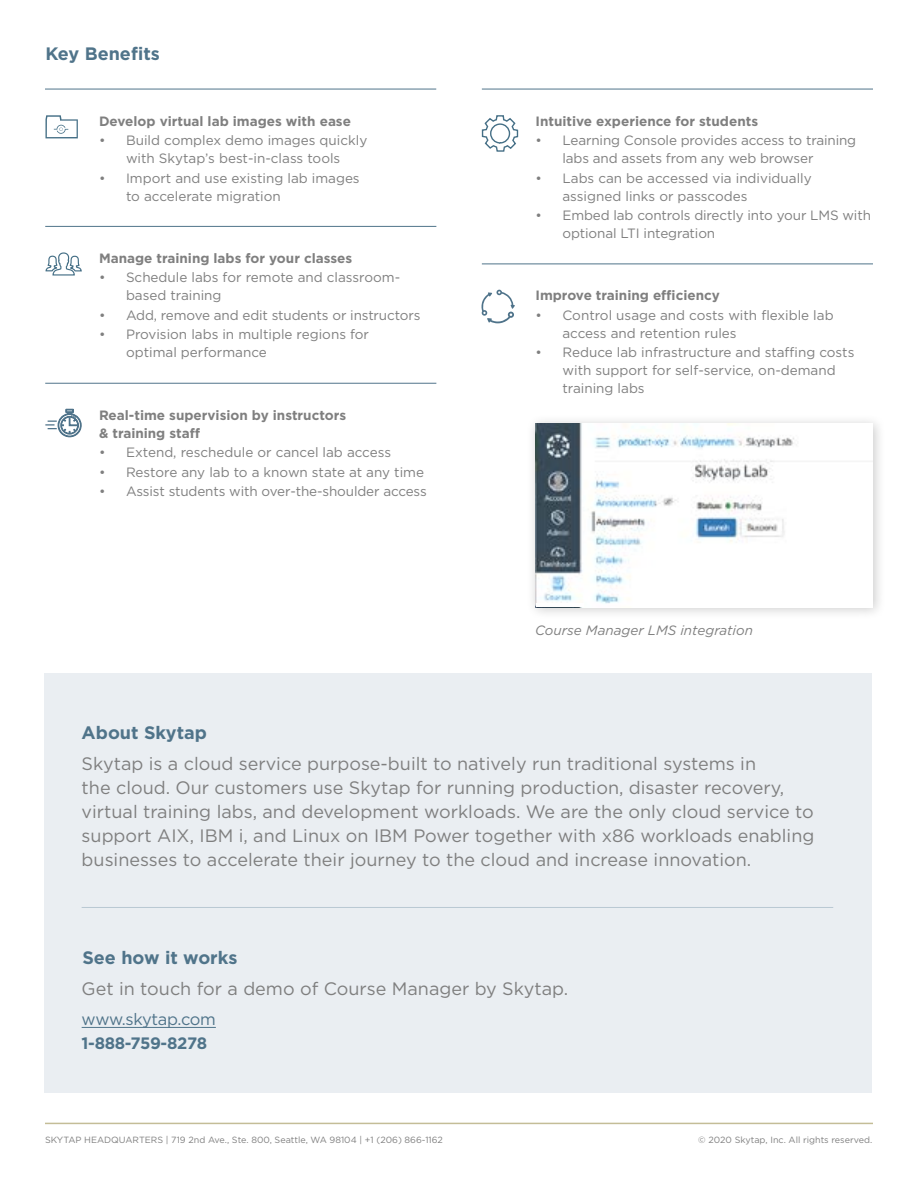
<style>
.page{position:relative;width:918px;height:1188px;background:#fff}
.page>*{position:absolute;margin:0;border:0;box-sizing:border-box;transform-origin:0 0}
.t1{font:18px/24px "Gotham";color:#7f7f7f}
.t2{font:700 18px "Gotham";color:#50748a}
.t3{font:16.5px "Gotham";letter-spacing:-.02em;color:#50748a}
.t4{font:700 16.5px "Gotham";letter-spacing:-.025em;color:#50748a}
.t5{font:13.5px/18px "Gotham";color:#7f7f7f}
.t6{font:700 13.5px/18px "Gotham";color:#7f7f7f}
.t7{font:italic 13.5px "Gotham";color:#7f7f7f}
.t8{font:9px "Gotham";color:#7f7f7f}
</style>
<div class="page">
<hr style="left:45px;top:1123px;width:828px;height:1px;background:#c4bd97">
<hr style="left:45px;top:89px;width:391px;height:1px;background:#50748a">
<svg style="left:45px;top:252px;width:37px;height:24px"></svg>
<hr style="left:45px;top:226px;width:391px;height:1px;background:#50748a">
<hr style="left:482px;top:89px;width:391px;height:1px;background:#50748a">
<hr style="left:45px;top:383px;width:391px;height:1px;background:#50748a">
<hr style="left:482px;top:264px;width:391px;height:1px;background:#50748a">
<svg style="left:481px;top:290px;width:34px;height:33px"></svg>
<svg style="left:45px;top:409px;width:37px;height:28px"></svg>
<svg style="left:45px;top:115px;width:33px;height:23px"></svg>
<svg style="left:482px;top:115px;width:37px;height:37px"></svg>
<div style="left:45px;top:674px;width:827px;height:419px;background:#eaeef2"></div>
<hr style="left:82px;top:1027px;width:134px;height:1px;background:#50748a">
<hr style="left:82px;top:907px;width:751px;height:1px;background:#b9c8d3">
<div style="left:526px;top:414px;width:360px;height:206px;background:#000;opacity:.2"></div>
<img style="left:535px;top:423px;width:338px;height:184px">
<hr style="left:536px;top:604px;width:48px;height:3px;background:#fff">
<h1 class="t2" style="left:45px;top:42px;width:116px">Key Benefits</h1>
<p class="t6" style="left:99px;top:112px;width:254px">Develop virtual lab images with ease</p>
<p class="t5" style="left:99px;top:131px;width:270px;text-align:center">• Build complex demo images quickly with Skytap’s best-in-class tools</p>
<p class="t5" style="left:126px;top:169px;width:235px;text-indent:-27px">• Import and use existing lab images to accelerate migration</p>
<p class="t6" style="left:99px;top:249px;width:255px">Manage training labs for your classes</p>
<p class="t5" style="left:126px;top:268px;width:276px;text-indent:-27px">• Schedule labs for remote and classroom&shy;based training</p>
<p class="t5" style="left:99px;top:306px;width:323px">• Add, remove and edit students or instructors</p>
<p class="t5" style="left:126px;top:325px;width:245px;text-indent:-27px">• Provision labs in multiple regions for optimal performance</p>
<p class="t6" style="left:99px;top:406px;width:249px">Real-time supervision by instructors &amp; training staff</p>
<p class="t5" style="left:99px;top:443px;width:294px">• Extend, reschedule or cancel lab access</p>
<p class="t5" style="left:99px;top:463px;width:327px">• Restore any lab to a known state at any time</p>
<p class="t5" style="left:99px;top:482px;width:329px">• Assist students with over-the-shoulder access</p>
<p class="t6" style="left:536px;top:112px;width:224px">Intuitive experience for students</p>
<p class="t5" style="left:562px;top:131px;width:295px;text-indent:-27px">• Learning Console provides access to training labs and assets from any web browser</p>
<p class="t5" style="left:562px;top:169px;width:251px;text-indent:-27px">• Labs can be accessed via individually assigned links or passcodes</p>
<p class="t5" style="left:562px;top:206px;width:310px;text-indent:-27px">• Embed lab controls directly into your LMS with optional LTI integration</p>
<p class="t6" style="left:536px;top:287px;width:186px">Improve training efficiency</p>
<p class="t5" style="left:562px;top:306px;width:273px;text-indent:-27px">• Control usage and costs with flexible lab access and retention rules</p>
<p class="t5" style="left:562px;top:343px;width:293px;text-indent:-27px">• Reduce lab infrastructure and staffing costs with support for self-service, on-demand training labs</p>
<p class="t7" style="left:535px;top:621px;width:219px">Course Manager LMS integration</p>
<h1 class="t2" style="left:82px;top:720px;width:127px">About Skytap</h1>
<p class="t1" style="left:82px;top:751px;width:734px">Skytap is a cloud service purpose-built to natively run traditional systems in<br>the cloud. Our customers use Skytap for running production, disaster recovery, virtual training labs, and development workloads. We are the only cloud service to support AIX, IBM i, and Linux on IBM Power together with x86 workloads enabling businesses to accelerate their journey to the cloud and increase innovation.</p>
<h1 class="t2" style="left:82px;top:945px;width:157px">See how it works</h1>
<h1 class="t1" style="left:82px;top:976px;width:488px">Get in touch for a demo of Course Manager by Skytap.</h1>
<p class="t3" style="left:82px;top:1009px;width:136px">www.skytap.com</p>
<p class="t4" style="left:82px;top:1032px;width:127px">1-888-759-8278</p>
<p class="t8" style="left:45px;top:1134px;width:400px">SKYTAP HEADQUARTERS | 719 2nd Ave., Ste. 800, Seattle, WA 98104 | +1 (206) 866-1162</p>
<p class="t8" style="left:698px;top:1134px;width:175px">© 2020 Skytap, Inc. All rights reserved.</p>
</div>
